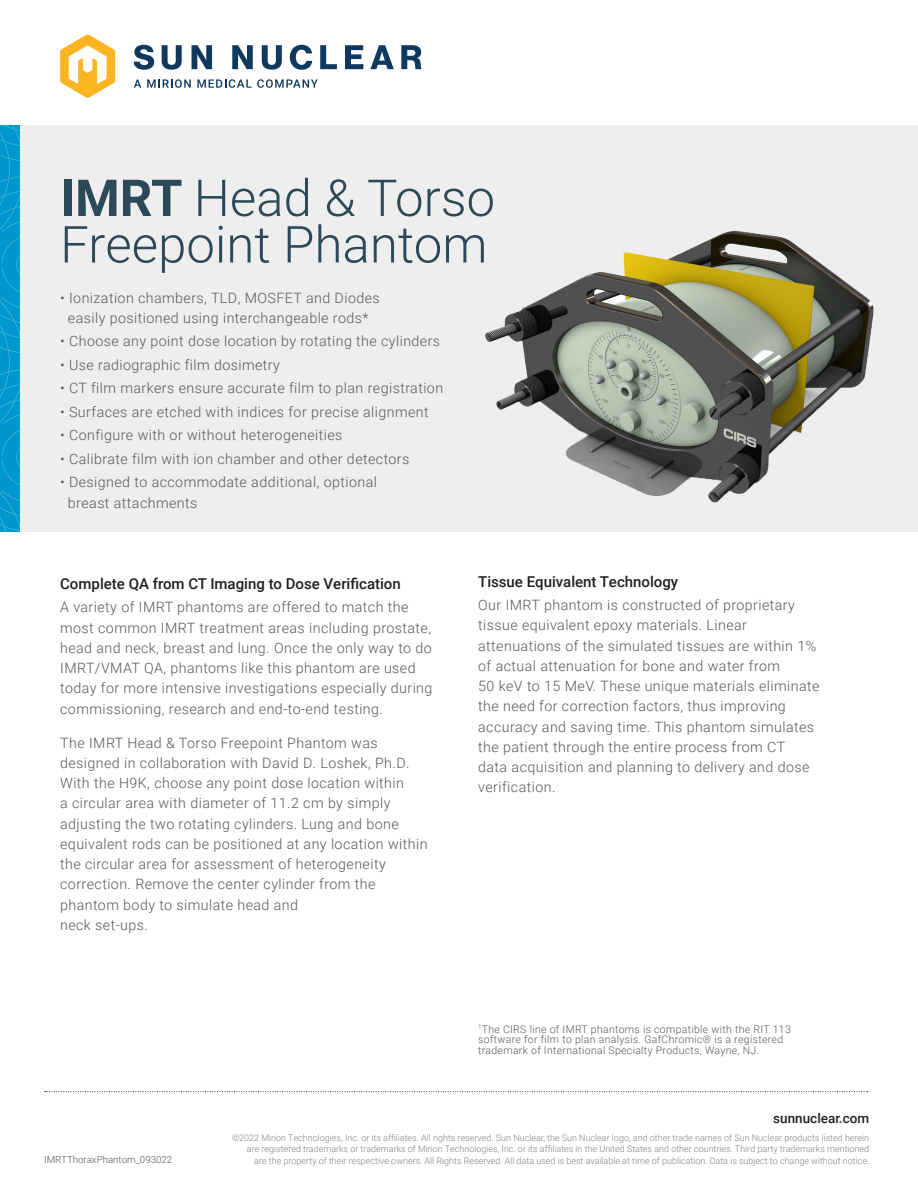
<style>
.page{position:relative;width:918px;height:1188px;background:#fff}
.page>*{position:absolute;margin:0;border:0;box-sizing:border-box;transform-origin:0 0}
.Cover_Product_Descri{font:300 51px/46.5px "Roboto";color:#2b4956}
.Copy_Subhead{font:500 15px "Roboto";color:#231f20}
.Body_Copy{font:300 14.25px/20.2px "Roboto";letter-spacing:.03em;color:#57585a}
.t1{font:500 13.5px "Roboto";color:#231f20}
.Body_Copy-2{font:300 10.5px/10.5px "Roboto";letter-spacing:.03em;color:#57585a}
.Datasheet_File_Name{font:300 9.75px "Roboto";color:#57585a}
.t2{font:300 9px/11.2px "Roboto";color:#808285;text-align:right}
.s1{font-weight:700}
</style>
<div class="page">
<svg style="left:45px;top:1091px;width:823px;height:1px"></svg>
<div style="left:0;top:125px;width:918px;height:406px;background:#eeeeef"></div>
<svg style="left:60px;top:34px;width:55px;height:64px"></svg>
<svg style="left:134px;top:79px;width:7px;height:9px"></svg>
<svg style="left:147px;top:79px;width:44px;height:9px"></svg>
<svg style="left:197px;top:79px;width:121px;height:9px"></svg>
<svg style="left:134px;top:45px;width:20px;height:25px"></svg>
<svg style="left:162px;top:45px;width:20px;height:25px"></svg>
<svg style="left:192px;top:45px;width:20px;height:24px"></svg>
<svg style="left:232px;top:45px;width:21px;height:24px"></svg>
<svg style="left:262px;top:45px;width:20px;height:25px"></svg>
<svg style="left:290px;top:45px;width:22px;height:25px"></svg>
<svg style="left:320px;top:45px;width:17px;height:24px"></svg>
<svg style="left:345px;top:45px;width:18px;height:24px"></svg>
<svg style="left:370px;top:45px;width:24px;height:24px"></svg>
<svg style="left:401px;top:45px;width:21px;height:24px"></svg>
<svg style="left:0;top:125px;width:20px;height:406px;background:#0599cf"></svg>
<img style="left:485px;top:230px;width:389px;height:273px">
<p class="Cover_Product_Descri" style="left:60px;top:173px;width:436px"><span class="s1">IMRT</span> Head &amp; Torso<br>Freepoint Phantom</p>
<p class="Body_Copy" style="left:60px;top:287px;width:321px;text-align:center">• Ionization chambers, TLD, MOSFET and Diodes easily positioned using interchangeable rods*</p>
<p class="Body_Copy" style="left:60px;top:331px;width:382px">• Choose any point dose location by rotating the cylinders</p>
<p class="Body_Copy" style="left:60px;top:354px;width:221px">• Use radiographic film dosimetry</p>
<p class="Body_Copy" style="left:60px;top:378px;width:385px">• CT film markers ensure accurate film to plan registration</p>
<p class="Body_Copy" style="left:60px;top:401px;width:370px">• Surfaces are etched with indices for precise alignment</p>
<p class="Body_Copy" style="left:60px;top:425px;width:284px">• Configure with or without heterogeneities</p>
<p class="Body_Copy" style="left:60px;top:448px;width:351px">• Calibrate film with ion chamber and other detectors</p>
<p class="Body_Copy" style="left:68px;top:472px;width:311px;text-indent:-8px">• Designed to accommodate additional, optional breast attachments</p>
<p class="Copy_Subhead" style="left:60px;top:573px;width:342px">Complete QA from CT Imaging to Dose Verification</p>
<p class="Body_Copy" style="left:60px;top:597px;width:374px">A variety of IMRT phantoms are offered to match the most common IMRT treatment areas including prostate, head and neck, breast and lung. Once the only way to do IMRT/VMAT QA, phantoms like this phantom are used today for more intensive investigations especially during commissioning, research and end-to-end testing.</p>
<p class="Body_Copy" style="left:60px;top:732px;width:369px">The IMRT Head &amp; Torso Freepoint Phantom was designed in collaboration with David D. Loshek, Ph.D.<br>With the H9K, choose any point dose location within<br>a circular area with diameter of 11.2 cm by simply adjusting the two rotating cylinders. Lung and bone equivalent rods can be positioned at any location within the circular area for assessment of heterogeneity correction. Remove the center cylinder from the phantom body to simulate head and<br>neck set-ups.</p>
<p class="Copy_Subhead" style="left:478px;top:571px;width:202px">Tissue Equivalent Technology</p>
<p class="Body_Copy" style="left:478px;top:594px;width:343px">Our IMRT phantom is constructed of proprietary tissue equivalent epoxy materials. Linear attenuations of the simulated tissues are within 1% of actual attenuation for bone and water from<br>50 keV to 15 MeV. These unique materials eliminate the need for correction factors, thus improving accuracy and saving time. This phantom simulates the patient through the entire process from CT<br>data acquisition and planning to delivery and dose verification.</p>
<p class="Body_Copy-2" style="left:478px;top:1023px;width:314px"><sup>1</sup>The CIRS line of IMRT phantoms is compatible with the RIT 113 software for film to plan analysis. GafChromic® is a registered trademark of International Specialty Products, Wayne, NJ.</p>
<p class="Datasheet_File_Name" style="left:44px;top:1153px;width:130px">IMRTThoraxPhantom_093022</p>
<p class="t1" style="left:773px;top:1109px;width:97px">sunnuclear.com</p>
<p class="t2" style="left:232px;top:1132px;width:639px">©2022 Mirion Technologies, Inc. or its affiliates. All rights reserved. Sun Nuclear, the Sun Nuclear logo, and other trade names of Sun Nuclear products listed herein are registered trademarks or trademarks of Mirion Technologies, Inc. or its affiliates in the United States and other countries. Third party trademarks mentioned are the property of their respective owners. All Rights Reserved. All data used is best available at time of publication. Data is subject to change without notice.</p>
</div>
